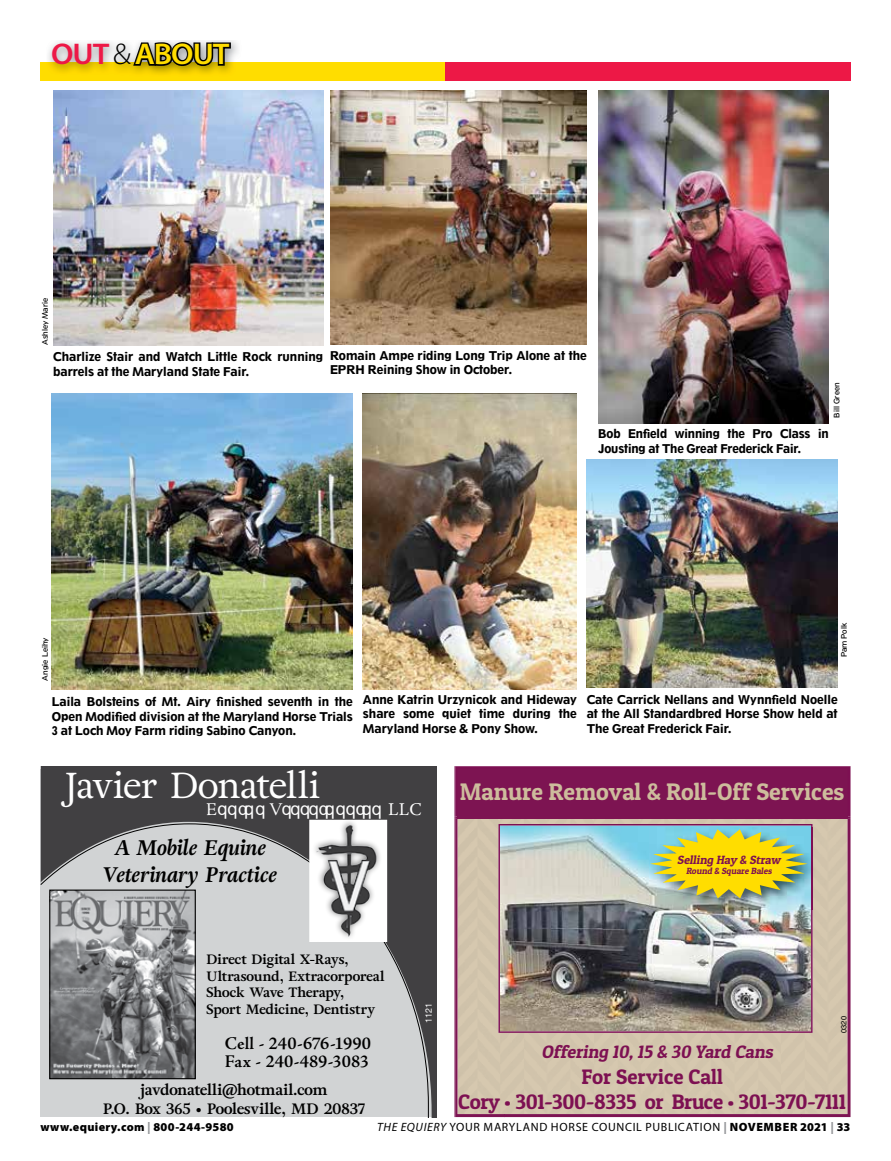
<style>
.page{position:relative;width:891px;height:1161px;background:#fff}
.page>*{position:absolute;margin:0;border:0;box-sizing:border-box;transform-origin:0 0}
.t1{font:36px "Adriane Text";letter-spacing:-.025em;color:#fff}
.t2{font:600 30px "Myriad Pro";letter-spacing:-.03em;color:#fd0;scale:1.06 1}
.t3{font:24px "Patua One";color:#cdbc9c}
.t4{font:21px/25.2px "Patua One";letter-spacing:-.02em;color:#7d1052;text-align:center}
.t5{font:italic 700 21px/27px "Adriane Text";color:#000;text-align:center}
.t6{font:600 18px/18px "Adobe Jenson Pro";letter-spacing:.005em;color:#000}
.t7{font:italic 18px "Patua One";color:#7d1052}
.t8{font:18px "Adobe Jenson Pro";letter-spacing:.025em;color:#fff}
.t9{font:700 15px/19.2px "Adriane Text";letter-spacing:-.005em;color:#000;text-align:center}
.t10{font:700 13.5px/16.5px "Adriane Text";letter-spacing:.005em;color:#000}
.t11{font:700 12px/14.4px "Tw Cen Class";color:#000}
.t12{font:12px "Myriad Pro";letter-spacing:.06em;color:#000}
.t13{font:900 12px "Myriad Pro";letter-spacing:.03em;color:#000}
.t14{font:italic 12px "Patua One";color:#7d1052}
.t15{font:italic 9px "Patua One";color:#7d1052}
.t16{font:9px "Helvetica Neue";color:#fff}
.t17{font:7.5px "Tw Cen Class";color:#000}
.t18{font:7.5px "Helvetica";color:#000}
.s1{color:#ed1846}
.s2{font-weight:300;color:#000}
.s3{color:#939598}
.s4{font-style:italic}
.s5{font-weight:900;color:#939598}
.s6{font-weight:900}
</style>
<div class="page">
<div style="left:60px;top:63px;width:790px;height:18px;background:#ed1846"></div>
<div style="left:40px;top:63px;width:406px;height:18px;background:#fd0"></div>
<img style="left:46px;top:40px;width:195px;height:34px">
<svg style="left:131px;top:40px;width:101px;height:28px;background:#65624b"></svg>
<img style="left:52px;top:394px;width:301px;height:295px">
<img style="left:363px;top:394px;width:214px;height:295px">
<img style="left:587px;top:460px;width:251px;height:228px">
<img style="left:598px;top:91px;width:231px;height:333px">
<img style="left:53px;top:91px;width:270px;height:254px">
<img style="left:330px;top:91px;width:257px;height:254px">
<div style="left:505px;top:818px;width:296px;height:296px;background:#d3c5ac"></div>
<img style="left:505px;top:824px;width:296px;height:209px">
<img style="left:456px;top:818px;width:49px;height:299px">
<img style="left:801px;top:818px;width:50px;height:299px">
<img style="left:504px;top:1114px;width:298px;height:3px">
<svg style="left:454px;top:766px;width:2px;height:351px"></svg>
<div style="left:455px;top:766px;width:396px;height:52px;background:#7d1452"></div>
<img style="left:649px;top:828px;width:169px;height:82px">
<img style="left:650px;top:829px;width:158px;height:69px">
<div style="left:41px;top:766px;width:396px;height:352px;background:#414042"></div>
<svg style="left:40px;top:823px;width:389px;height:295px;background:#bbbcbd"></svg>
<div style="left:309px;top:820px;width:78px;height:122px;border:2px solid #fff"></div>
<div style="left:310px;top:818px;width:72px;height:124px;background:#000;opacity:.5"></div>
<img style="left:311px;top:821px;width:73px;height:121px">
<img style="left:51px;top:892px;width:143px;height:185px">
<div style="left:49px;top:890px;width:147px;height:189px;border:1px solid #000"></div>
<h2 class="t2" style="left:51px;top:35px;width:170px"><span class="s1">OUT</span><span class="s2">&amp;</span>ABOUT</h2>
<p class="t17" style="left:40px;top:345px;width:49px;rotate:-90deg">Ashley Marie</p>
<p class="t11" style="left:53px;top:349px;width:271px">Charlize Stair and Watch Little Rock running barrels at the Maryland State Fair.</p>
<p class="t11" style="left:330px;top:348px;width:258px">Romain Ampe riding Long Trip Alone at the<br>EPRH Reining Show in October.</p>
<p class="t17" style="left:832px;top:418px;width:37px;rotate:-90deg">Bill Green</p>
<p class="t11" style="left:598px;top:426px;width:232px">Bob Enfield winning the Pro Class in<br>Jousting at The Great Frederick Fair.</p>
<p class="t17" style="left:40px;top:681px;width:44px;rotate:-90deg">Angie Leihy</p>
<p class="t17" style="left:839px;top:657px;width:36px;rotate:-90deg">Pam Polk</p>
<p class="t11" style="left:52px;top:694px;width:303px;text-align:justify">Laila Bolsteins of Mt. Airy finished seventh in the Open Modified division at the Maryland Horse Trials 3 at Loch Moy Farm riding Sabino Canyon.</p>
<p class="t11" style="left:363px;top:692px;width:215px;text-align:justify">Anne Katrin Urzynicok and Hideway share some quiet time during the Maryland Horse &amp; Pony Show.</p>
<p class="t11" style="left:587px;top:692px;width:252px;text-align:justify">Cate Carrick Nellans and Wynnfield Noelle at the All Standardbred Horse Show held at The Great Frederick Fair.</p>
<h1 class="t1" style="left:65px;top:760px;width:257px">Javier Donatelli</h1>
<h3 class="t8" style="left:206px;top:799px;width:30px">Equine</h3>
<h3 class="t8" style="left:269px;top:799px;width:22px">Veterinarian</h3>
<h3 class="t8" style="left:388px;top:799px;width:35px">LLC</h3>
<h3 class="t5" style="left:104px;top:835px;width:175px">A Mobile Equine<br>Veterinary Practice</h3>
<p class="t10" style="left:207px;top:951px;width:179px">Direct Digital X-Rays,<br>Ultrasound, Extracorporeal<br>Shock Wave Therapy,<br>Sport Medicine, Dentistry</p>
<h3 class="t6" style="left:225px;top:1035px;width:148px">Cell - 240-676-1990<br>Fax - 240-489-3083</h3>
<p class="t9" style="left:103px;top:1080px;width:264px">javdonatelli@hotmail.com<br>P.O. Box 365 • Poolesville, MD 20837</p>
<p class="t16" style="left:422px;top:1023px;width:22px;rotate:-90deg">1121</p>
<h3 class="t3" style="left:460px;top:776px;width:386px">Manure Removal &amp; Roll-Off Services</h3>
<p class="t14" style="left:677px;top:852px;width:107px">Selling Hay &amp; Straw</p>
<p class="t15" style="left:686px;top:866px;width:89px">Round &amp; Square Bales</p>
<p class="t18" style="left:838px;top:1033px;width:18px;rotate:-90deg">0320</p>
<h3 class="t7" style="left:542px;top:1040px;width:236px">Offering 10,15 &amp; 30 Yard Cans</h3>
<h3 class="t4" style="left:458px;top:1063px;width:389px">For Service Call<br>Cory • 301-300-8335 or Bruce • 301-370-7111</h3>
<p class="t13" style="left:40px;top:1120px;width:195px">www.equiery.com <span class="s3">|</span> 800-244-9580</p>
<p class="t12" style="left:377px;top:1120px;width:475px"><span class="s4">THE EQUIERY</span> YOUR MARYLAND HORSE COUNCIL PUBLICATION <span class="s5">|</span> <span class="s6">NOVEMBER 2021</span> <span class="s5">|</span> <span class="s6">33</span></p>
</div>
